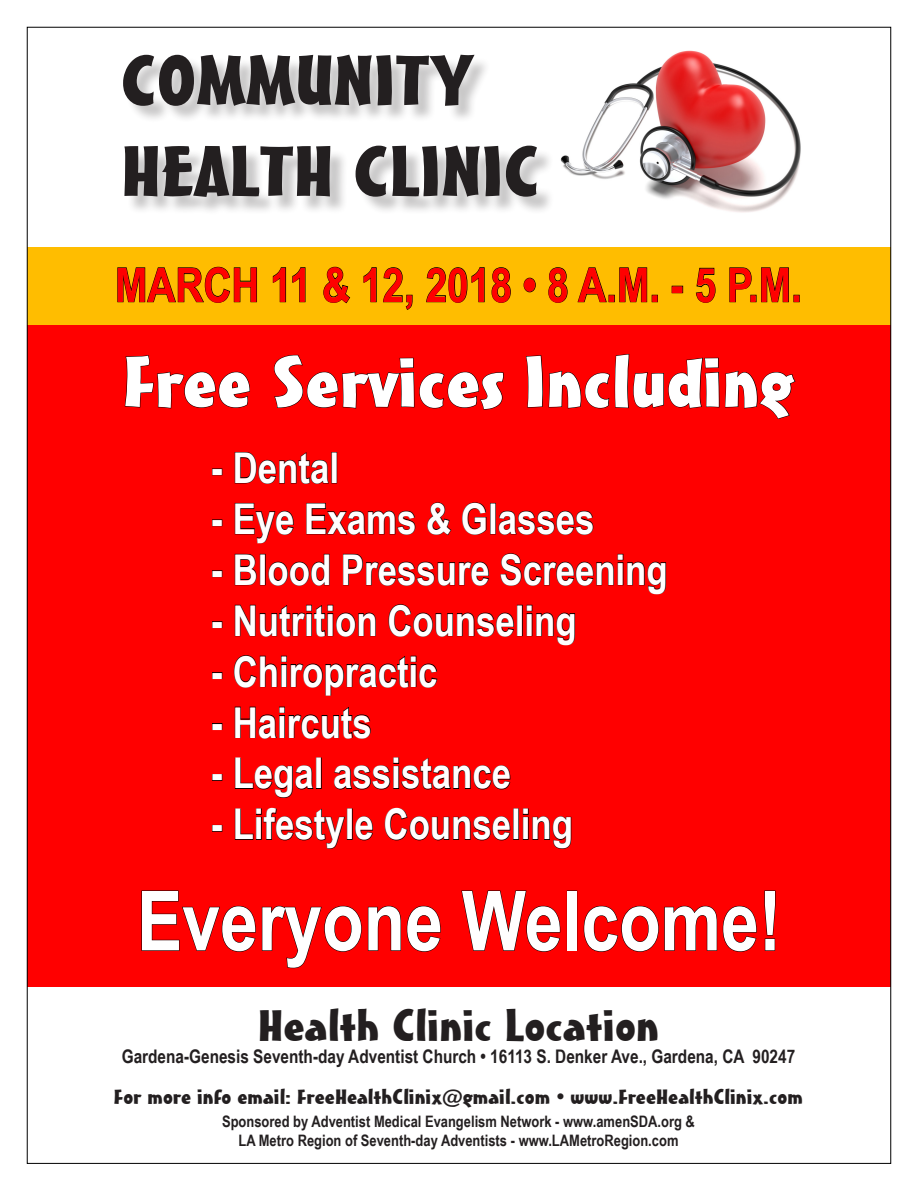
<style>
.page{position:relative;width:918px;height:1188px;background:#fff}
.page>*{position:absolute;margin:0;border:0;box-sizing:border-box;transform-origin:0 0}
.t1{font:700 82.8px "Arial Narrow";color:#fff}
.t2{font:70.2px "Massey Extended Normal";color:#fff}
.t3{font:68.85px "Massey Extended Normal";color:#231f20}
.t4{font:700 47.4px "Arial Narrow";color:#f00}
.t5{font:43.95px "Massey Extended Normal";color:#231f20}
.t6{font:700 42.45px "Arial Narrow";color:#fff}
.t7{font:20.7px "Massey Extended Normal";color:#231f20}
.t8{font:700 18.75px "Arial Narrow";color:#231f20}
.t9{font:700 15.75px "Arial Narrow";color:#231f20}
.s1{font-family:"Massey Normal"}
</style>
<div class="page">
<div style="left:27px;top:247px;width:864px;height:78px;background:#ffbd00"></div>
<div style="left:27px;top:325px;width:864px;height:661px;background:#f00"></div>
<svg style="left:117px;top:267px;width:140px;height:36px"></svg>
<svg style="left:273px;top:267px;width:13px;height:35px"></svg>
<svg style="left:292px;top:267px;width:14px;height:35px"></svg>
<svg style="left:323px;top:267px;width:28px;height:37px"></svg>
<svg style="left:363px;top:267px;width:14px;height:35px"></svg>
<svg style="left:383px;top:267px;width:30px;height:43px"></svg>
<svg style="left:426px;top:267px;width:59px;height:36px"></svg>
<svg style="left:491px;top:267px;width:20px;height:36px"></svg>
<svg style="left:523px;top:277px;width:13px;height:16px"></svg>
<svg style="left:548px;top:267px;width:20px;height:36px"></svg>
<svg style="left:577px;top:267px;width:30px;height:35px"></svg>
<div style="left:609px;top:295px;width:6px;height:7px;border:1px solid #000"></div>
<svg style="left:619px;top:267px;width:28px;height:35px"></svg>
<div style="left:652px;top:295px;width:6px;height:7px;border:1px solid #000"></div>
<div style="left:672px;top:286px;width:11px;height:7px;border:1px solid #000"></div>
<svg style="left:696px;top:268px;width:20px;height:35px"></svg>
<svg style="left:729px;top:267px;width:23px;height:35px"></svg>
<svg style="left:761px;top:267px;width:28px;height:35px"></svg>
<div style="left:212px;top:469px;width:10px;height:6px;border:1px solid #000"></div>
<svg style="left:234px;top:452px;width:95px;height:32px"></svg>
<div style="left:332px;top:452px;width:5px;height:31px;border:1px solid #000"></div>
<div style="left:212px;top:520px;width:10px;height:6px;border:1px solid #000"></div>
<svg style="left:235px;top:503px;width:59px;height:40px"></svg>
<svg style="left:306px;top:503px;width:110px;height:32px"></svg>
<svg style="left:427px;top:502px;width:25px;height:34px"></svg>
<svg style="left:462px;top:502px;width:25px;height:33px"></svg>
<div style="left:490px;top:503px;width:6px;height:31px;border:1px solid #000"></div>
<svg style="left:498px;top:511px;width:96px;height:24px"></svg>
<div style="left:212px;top:570px;width:10px;height:7px;border:1px solid #000"></div>
<svg style="left:234px;top:554px;width:23px;height:31px"></svg>
<div style="left:260px;top:554px;width:5px;height:31px;border:1px solid #000"></div>
<svg style="left:268px;top:554px;width:62px;height:32px"></svg>
<svg style="left:343px;top:554px;width:146px;height:32px"></svg>
<svg style="left:500px;top:553px;width:166px;height:41px"></svg>
<div style="left:212px;top:621px;width:10px;height:7px;border:1px solid #000"></div>
<svg style="left:235px;top:604px;width:141px;height:33px"></svg>
<svg style="left:388px;top:604px;width:126px;height:33px"></svg>
<div style="left:517px;top:605px;width:6px;height:31px;border:1px solid #000"></div>
<svg style="left:526px;top:605px;width:49px;height:40px"></svg>
<div style="left:212px;top:672px;width:10px;height:7px;border:1px solid #000"></div>
<svg style="left:234px;top:655px;width:204px;height:41px"></svg>
<div style="left:212px;top:723px;width:10px;height:7px;border:1px solid #000"></div>
<svg style="left:235px;top:706px;width:136px;height:33px"></svg>
<div style="left:212px;top:774px;width:10px;height:7px;border:1px solid #000"></div>
<svg style="left:235px;top:758px;width:79px;height:40px"></svg>
<div style="left:316px;top:758px;width:6px;height:31px;border:1px solid #000"></div>
<svg style="left:334px;top:757px;width:177px;height:33px"></svg>
<div style="left:212px;top:825px;width:10px;height:7px;border:1px solid #000"></div>
<svg style="left:235px;top:808px;width:110px;height:41px"></svg>
<div style="left:347px;top:809px;width:6px;height:31px;border:1px solid #000"></div>
<svg style="left:355px;top:816px;width:18px;height:25px"></svg>
<svg style="left:384px;top:808px;width:127px;height:33px"></svg>
<div style="left:513px;top:809px;width:6px;height:31px;border:1px solid #000"></div>
<svg style="left:523px;top:808px;width:49px;height:41px"></svg>
<svg style="left:124px;top:355px;width:126px;height:54px"></svg>
<svg style="left:274px;top:355px;width:230px;height:55px"></svg>
<svg style="left:526px;top:354px;width:270px;height:65px"></svg>
<img style="left:560px;top:50px;width:241px;height:163px">
<div style="left:125px;top:57px;width:430px;height:159px;background:#231f20;opacity:.25"></div>
<svg style="left:141px;top:890px;width:115px;height:62px"></svg>
<svg style="left:262px;top:906px;width:100px;height:62px"></svg>
<svg style="left:368px;top:906px;width:33px;height:45px"></svg>
<svg style="left:407px;top:906px;width:34px;height:46px"></svg>
<svg style="left:461px;top:890px;width:100px;height:62px"></svg>
<div style="left:567px;top:891px;width:10px;height:60px;border:1px solid #000"></div>
<svg style="left:583px;top:906px;width:134px;height:46px"></svg>
<svg style="left:723px;top:906px;width:34px;height:46px"></svg>
<svg style="left:764px;top:890px;width:12px;height:61px"></svg>
<p class="t3" style="left:121px;top:21px;width:355px">COMMUNITY</p>
<p class="t3" style="left:121px;top:112px;width:420px">HEALTH CLINIC</p>
<p class="t4" style="left:115px;top:249px;width:688px">MARCH 11 &amp; 12, 2018 • 8 A.M. - 5 P.M.</p>
<p class="t2" style="left:123px;top:321px;width:672px">Free Services Including</p>
<p class="t6" style="left:211px;top:436px;width:129px">- Dental</p>
<p class="t6" style="left:211px;top:487px;width:385px">- Eye Exams &amp; Glasses</p>
<p class="t6" style="left:211px;top:538px;width:458px">- Blood Pressure Screening</p>
<p class="t6" style="left:211px;top:589px;width:367px">- Nutrition Counseling</p>
<p class="t6" style="left:211px;top:640px;width:228px">- Chiropractic</p>
<p class="t6" style="left:211px;top:690px;width:162px">- Haircuts</p>
<p class="t6" style="left:211px;top:741px;width:301px">- Legal assistance</p>
<p class="t6" style="left:211px;top:792px;width:363px">- Lifestyle Counseling</p>
<p class="t1" style="left:137px;top:858px;width:646px">Everyone Welcome!</p>
<p class="t5" style="left:258px;top:987px;width:403px">Health Clinic Location</p>
<p class="t8" style="left:122px;top:1042px;width:675px">Gardena-Genesis Seventh-day Adventist Church • 16113 S. Denker Ave., Gardena, CA 90247</p>
<p class="t7" style="left:114px;top:1079px;width:690px">For more info email: FreeHealthClinix<span class="s1">@</span>gmail.com <span class="s1">•</span> www.FreeHealthClinix.com</p>
<p class="t9" style="left:222px;top:1110px;width:474px">Sponsored by Adventist Medical Evangelism Network - www.amenSDA.org &amp;</p>
<p class="t9" style="left:238px;top:1129px;width:442px">LA Metro Region of Seventh-day Adventists - www.LAMetroRegion.com</p>
</div>
